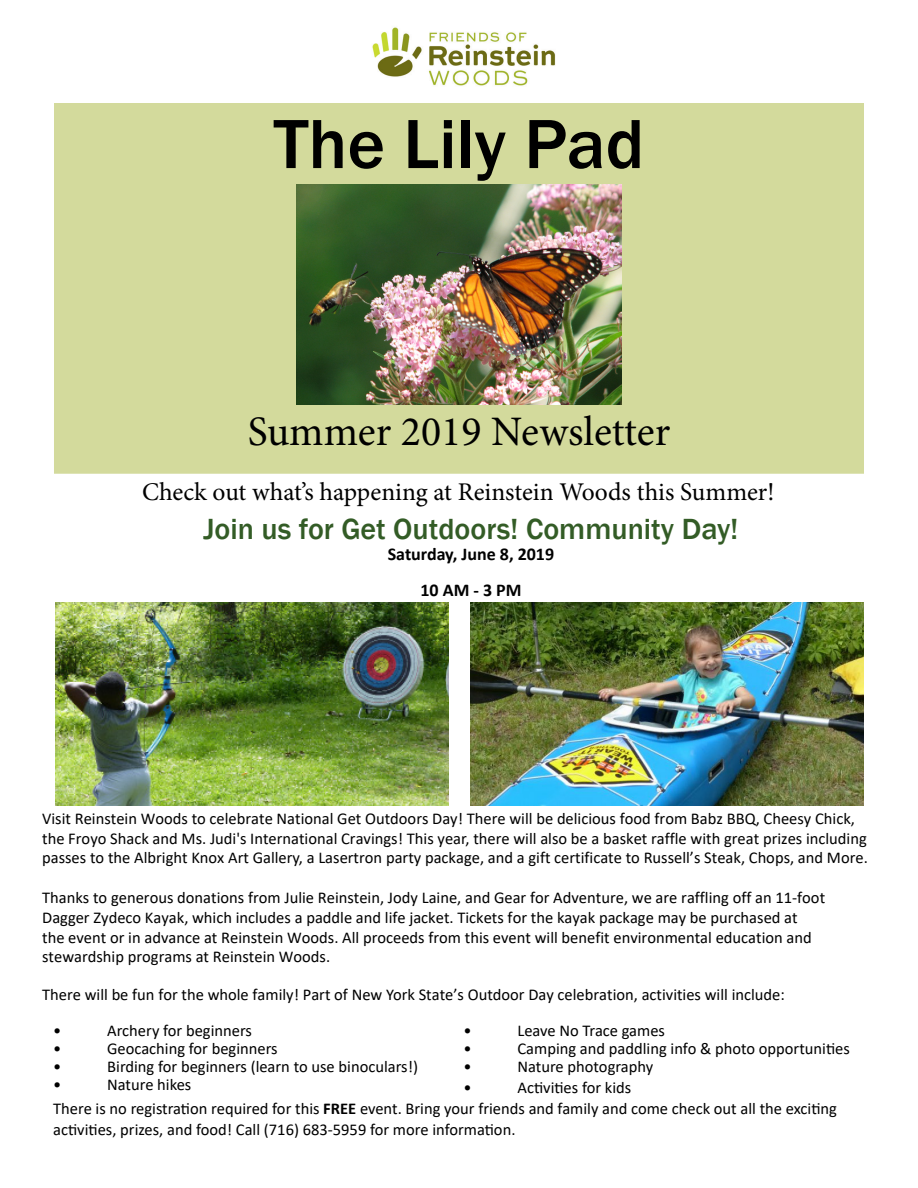
<style>
.page{position:relative;width:918px;height:1188px;background:#fff}
.page>*{position:absolute;margin:0;border:0;box-sizing:border-box;transform-origin:0 0}
.t1{font:500 72px "Franklin Gothic";color:#000}
.t2{font:42px "Minion Pro";color:#000}
.t3{font:500 30px "Franklin Gothic";color:#335c26}
.t4{font:25.5px "Minion Pro";color:#000}
.t5{font:700 18px "Calibri";color:#000}
.t6{font:16.5px/19.8px "Calibri";color:#000}
.s1{font-weight:700}
</style>
<div class="page">
<div style="left:55px;top:104px;width:809px;height:329px;background:#d3da9c"></div>
<img style="left:296px;top:185px;width:326px;height:219px">
<img style="left:372px;top:27px;width:184px;height:59px">
<div style="left:55px;top:413px;width:808px;height:60px;background:#d3da9c"></div>
<div style="left:54px;top:412px;width:810px;height:62px;border:2px solid #d3da9c"></div>
<img style="left:56px;top:602px;width:393px;height:204px">
<img style="left:471px;top:602px;width:393px;height:204px">
<p class="t1" style="left:274px;top:100px;width:372px">The Lily Pad</p>
<p class="t2" style="left:248px;top:403px;width:424px">Summer 2019 Newsletter</p>
<p class="t4" style="left:142px;top:475px;width:634px">Check out what’s happening at Reinstein Woods this Summer!</p>
<p class="t3" style="left:203px;top:510px;width:537px">Join us for Get Outdoors! Community Day!</p>
<p class="t5" style="left:388px;top:541px;width:168px">Saturday, June 8, 2019</p>
<p class="t5" style="left:420px;top:577px;width:103px">10 AM - 3 PM</p>
<p class="t6" style="left:42px;top:808px;width:827px">Visit Reinstein Woods to celebrate National Get Outdoors Day! There will be delicious food from Babz BBQ, Cheesy Chick, the Froyo Shack and Ms. Judi's International Cravings! This year, there will also be a basket raffle with great prizes including passes to the Albright Knox Art Gallery, a Lasertron party package, and a gift certificate to Russell’s Steak, Chops, and More.</p>
<p class="t6" style="left:42px;top:887px;width:785px">Thanks to generous donations from Julie Reinstein, Jody Laine, and Gear for Adventure, we are raffling off an 11-foot Dagger Zydeco Kayak, which includes a paddle and life jacket. Tickets for the kayak package may be purchased at<br>the event or in advance at Reinstein Woods. All proceeds from this event will benefit environmental education and stewardship programs at Reinstein Woods.</p>
<p class="t6" style="left:42px;top:985px;width:744px">There will be fun for the whole family! Part of New York State’s Outdoor Day celebration, activities will include:</p>
<p class="t6" style="left:53px;top:1020px;width:10px">•</p>
<p class="t6" style="left:107px;top:1020px;width:146px">Archery for beginners</p>
<p class="t6" style="left:53px;top:1038px;width:10px">•</p>
<p class="t6" style="left:107px;top:1038px;width:172px">Geocaching for beginners</p>
<p class="t6" style="left:53px;top:1056px;width:10px">•</p>
<p class="t6" style="left:107px;top:1056px;width:312px">Birding for beginners (learn to use binoculars!)</p>
<p class="t6" style="left:53px;top:1074px;width:10px">•</p>
<p class="t6" style="left:107px;top:1074px;width:86px">Nature hikes</p>
<p class="t6" style="left:464px;top:1020px;width:10px">•</p>
<p class="t6" style="left:518px;top:1020px;width:149px">Leave No Trace games</p>
<p class="t6" style="left:464px;top:1038px;width:10px">•</p>
<p class="t6" style="left:518px;top:1038px;width:334px">Camping and paddling info &amp; photo opportunities</p>
<p class="t6" style="left:464px;top:1056px;width:10px">•</p>
<p class="t6" style="left:518px;top:1056px;width:137px">Nature photography</p>
<p class="t6" style="left:464px;top:1077px;width:10px">•</p>
<p class="t6" style="left:518px;top:1077px;width:115px">Activities for kids</p>
<p class="t6" style="left:53px;top:1098px;width:785px;line-height:21px">There is no registration required for this <span class="s1">FREE</span> event. Bring your friends and family and come check out all the exciting activities, prizes, and food! Call (716) 683-5959 for more information.</p>
</div>
